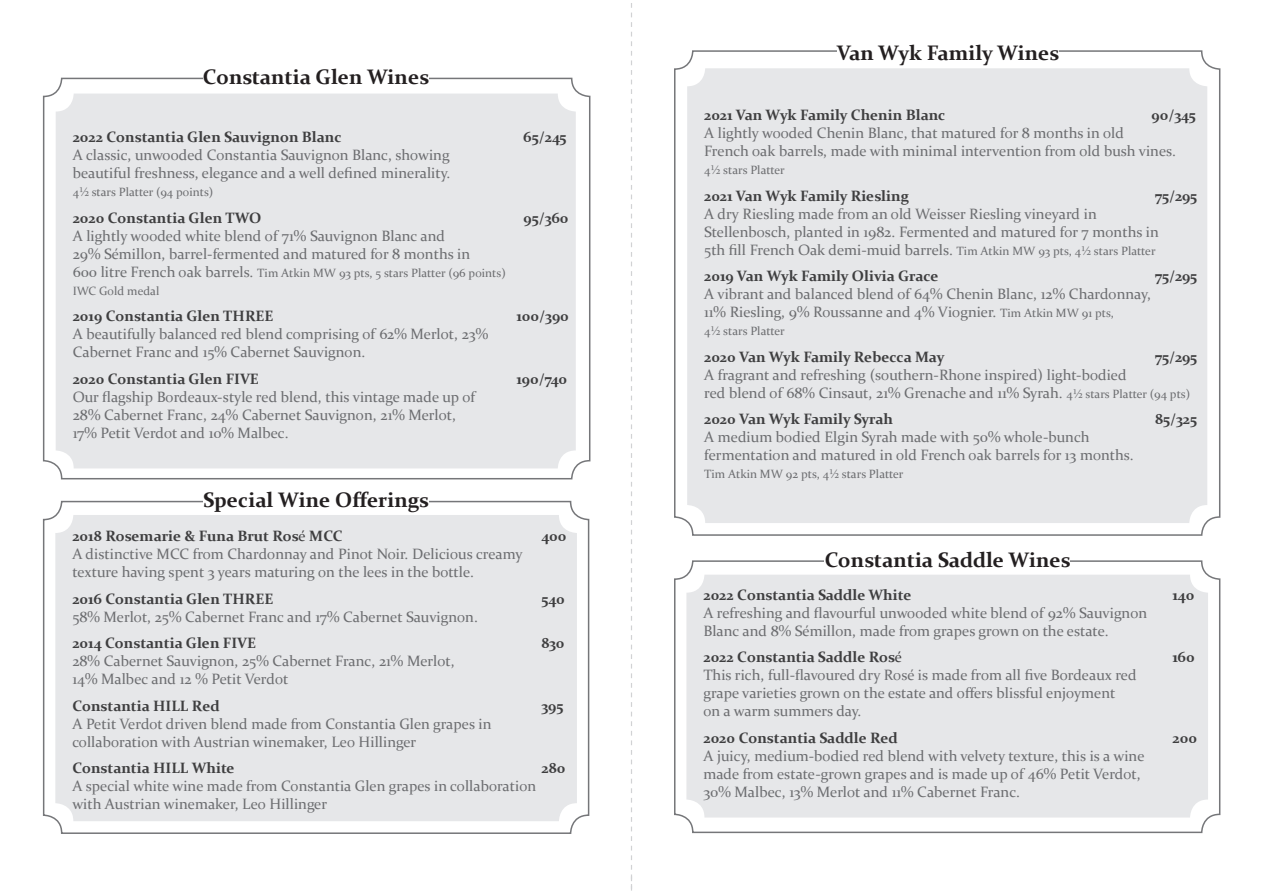
<style>
.page{position:relative;width:1263px;height:893px;background:#fff}
.page>*{position:absolute;margin:0;border:0;box-sizing:border-box;transform-origin:0 0}
.t1{font:700 21px "Constantia";color:#231f20}
.t2{font:15px/18px "Constantia";color:#6c6d70}
.t3{font:700 15px "Constantia";color:#3e3e3f}
.t4{font:12px/18px "Constantia";color:#6c6d70}
.s1{font-size:15px}
.s2{font-weight:400}
.s3{font-size:12px}
</style>
<div class="page">
<svg style="left:631px;top:3px;width:1px;height:888px"></svg>
<div style="left:687px;top:68px;width:520px;height:455px;background:#e6e7e9;border-radius:18px"></div>
<div style="left:686px;top:575px;width:522px;height:242px;background:#e6e7e9;border-radius:18px"></div>
<div style="left:674px;top:560px;width:546px;height:273px;border:2px solid #757679;border-radius:18px"></div>
<div style="left:825px;top:551px;width:245px;height:16px;background:#fff"></div>
<div style="left:56px;top:94px;width:520px;height:374px;background:#e6e7e9;border-radius:18px"></div>
<div style="left:43px;top:78px;width:547px;height:401px;border:2px solid #757679;border-radius:18px"></div>
<div style="left:203px;top:68px;width:225px;height:16px;background:#fff"></div>
<div style="left:55px;top:515px;width:522px;height:306px;background:#e6e7e9;border-radius:18px"></div>
<div style="left:43px;top:501px;width:546px;height:333px;border:2px solid #757679;border-radius:18px"></div>
<div style="left:203px;top:491px;width:225px;height:16px;background:#fff"></div>
<p class="t1" style="left:203px;top:62px;width:228px">Constantia Glen Wines</p>
<p class="t3" style="left:73px;top:127px;width:270px">2022 Constantia Glen Sauvignon Blanc</p>
<p class="t3" style="left:524px;top:127px;width:45px">65/245</p>
<p class="t2" style="left:73px;top:145px;width:379px">A classic, unwooded Constantia Sauvignon Blanc, showing beautiful freshness, elegance and a well defined minerality.</p>
<p class="t4" style="left:73px;top:183px;width:142px">4½ stars Platter (94 points)</p>
<p class="t3" style="left:73px;top:207px;width:190px">2020 Constantia Glen TWO</p>
<p class="t3" style="left:524px;top:207px;width:46px">95/360</p>
<p class="t2" style="left:73px;top:226px;width:399px">A lightly wooded white blend of 71% Sauvignon Blanc and<br>29% Sémillon, barrel-fermented and matured for 8 months in</p>
<p class="t4" style="left:73px;top:263px;width:435px"><span class="s1">600 litre French oak barrels.</span> Tim Atkin MW 93 pts, 5 stars Platter (96 points)<br>IWC Gold medal</p>
<p class="t3" style="left:73px;top:306px;width:202px">2019 Constantia Glen THREE</p>
<p class="t3" style="left:516px;top:306px;width:54px">100/390</p>
<p class="t2" style="left:73px;top:324px;width:417px">A beautifully balanced red blend comprising of 62% Merlot, 23%<br>Cabernet Franc and 15% Cabernet Sauvignon.</p>
<p class="t3" style="left:73px;top:368px;width:188px">2020 Constantia Glen FIVE</p>
<p class="t3" style="left:516px;top:368px;width:52px">190/740</p>
<p class="t2" style="left:73px;top:387px;width:404px">Our flagship Bordeaux-style red blend, this vintage made up of<br>28% Cabernet Franc, 24% Cabernet Sauvignon, 21% Merlot,<br>17% Petit Verdot and 10% Malbec.</p>
<p class="t1" style="left:203px;top:485px;width:227px">Special Wine Offerings</p>
<p class="t3" style="left:72px;top:526px;width:272px">2018 Rosemarie &amp; Funa Brut Ros<span class="s2">é</span> MCC</p>
<p class="t3" style="left:541px;top:526px;width:27px">400</p>
<p class="t2" style="left:72px;top:544px;width:452px">A distinctive MCC from Chardonnay and Pinot Noir. Delicious creamy texture having spent 3 years maturing on the lees in the bottle.</p>
<p class="t3" style="left:72px;top:588px;width:203px">2016 Constantia Glen THREE</p>
<p class="t3" style="left:541px;top:588px;width:25px">540</p>
<p class="t2" style="left:72px;top:607px;width:407px">58% Merlot, 25% Cabernet Franc and 17% Cabernet Sauvignon.</p>
<p class="t3" style="left:72px;top:633px;width:185px">2014 Constantia Glen FIVE</p>
<p class="t3" style="left:541px;top:633px;width:25px">830</p>
<p class="t2" style="left:72px;top:651px;width:384px">28% Cabernet Sauvignon, 25% Cabernet Franc, 21% Merlot,<br>14% Malbec and 12 % Petit Verdot</p>
<p class="t3" style="left:72px;top:695px;width:149px">Constantia HILL Red</p>
<p class="t3" style="left:541px;top:695px;width:23px">395</p>
<p class="t2" style="left:72px;top:714px;width:421px">A Petit Verdot driven blend made from Constantia Glen grapes in collaboration with Austrian winemaker, Leo Hillinger</p>
<p class="t3" style="left:72px;top:758px;width:164px">Constantia HILL White</p>
<p class="t3" style="left:541px;top:758px;width:25px">280</p>
<p class="t2" style="left:72px;top:776px;width:465px">A special white wine made from Constantia Glen grapes in collaboration with Austrian winemaker, Leo Hillinger</p>
<p class="t1" style="left:837px;top:38px;width:224px">Van Wyk Family Wines</p>
<p class="t3" style="left:704px;top:105px;width:243px">2021 Van Wyk Family Chenin Blanc</p>
<p class="t3" style="left:1151px;top:105px;width:46px">90/345</p>
<p class="t2" style="left:704px;top:123px;width:473px">A lightly wooded Chenin Blanc, that matured for 8 months in old<br>French oak barrels, made with minimal intervention from old bush vines.</p>
<p class="t4" style="left:704px;top:160px;width:82px">4½ stars Platter</p>
<p class="t3" style="left:704px;top:185px;width:206px">2021 Van Wyk Family Riesling</p>
<p class="t3" style="left:1155px;top:185px;width:44px">75/295</p>
<p class="t2" style="left:704px;top:204px;width:456px">A dry Riesling made from an old Weisser Riesling vineyard in<br>Stellenbosch, planted in 1982. Fermented and matured for 7 months in<br>5th fill French Oak demi-muid barrels. <span class="s3">Tim Atkin MW 93 pts, 4½ stars Platter</span></p>
<p class="t3" style="left:704px;top:266px;width:236px">2019 Van Wyk Family Olivia Grace</p>
<p class="t3" style="left:1155px;top:266px;width:44px">75/295</p>
<p class="t2" style="left:704px;top:284px;width:448px">A vibrant and balanced blend of 64% Chenin Blanc, 12% Chardonnay,<br>11% Riesling, 9% Roussanne and 4% Viognier. <span class="s3">Tim Atkin MW 91 pts,</span></p>
<p class="t4" style="left:704px;top:321px;width:82px">4½ stars Platter</p>
<p class="t3" style="left:704px;top:346px;width:242px">2020 Van Wyk Family Rebecca May</p>
<p class="t3" style="left:1155px;top:346px;width:44px">75/295</p>
<p class="t2" style="left:704px;top:365px;width:487px">A fragrant and refreshing (southern-Rhone inspired) light-bodied<br>red blend of 68% Cinsaut, 21% Grenache and 11% Syrah. <span class="s3">4½ stars Platter (94 pts)</span></p>
<p class="t3" style="left:704px;top:409px;width:190px">2020 Van Wyk Family Syrah</p>
<p class="t3" style="left:1155px;top:409px;width:43px">85/325</p>
<p class="t2" style="left:704px;top:427px;width:431px">A medium bodied Elgin Syrah made with 50% whole-bunch fermentation and matured in old French oak barrels for 13 months.</p>
<p class="t4" style="left:704px;top:464px;width:201px">Tim Atkin MW 92 pts, 4½ stars Platter</p>
<p class="t1" style="left:825px;top:545px;width:247px">Constantia Saddle Wines</p>
<p class="t3" style="left:703px;top:584px;width:210px">2022 Constantia Saddle White</p>
<p class="t3" style="left:1172px;top:584px;width:23px">140</p>
<p class="t2" style="left:703px;top:603px;width:445px">A refreshing and flavourful unwooded white blend of 92% Sauvignon<br>Blanc and 8% Sémillon, made from grapes grown on the estate.</p>
<p class="t3" style="left:703px;top:647px;width:200px">2022 Constantia Saddle Ros<span class="s2">é</span></p>
<p class="t3" style="left:1172px;top:647px;width:24px">160</p>
<p class="t2" style="left:703px;top:665px;width:435px">This rich, full-flavoured dry Rosé is made from all five Bordeaux red grape varieties grown on the estate and offers blissful enjoyment<br>on a warm summers day.</p>
<p class="t3" style="left:703px;top:727px;width:196px">2020 Constantia Saddle Red</p>
<p class="t3" style="left:1172px;top:727px;width:26px">200</p>
<p class="t2" style="left:703px;top:746px;width:443px">A juicy, medium-bodied red blend with velvety texture, this is a wine made from estate-grown grapes and is made up of 46% Petit Verdot,<br>30% Malbec, 13% Merlot and 11% Cabernet Franc.</p>
</div>
